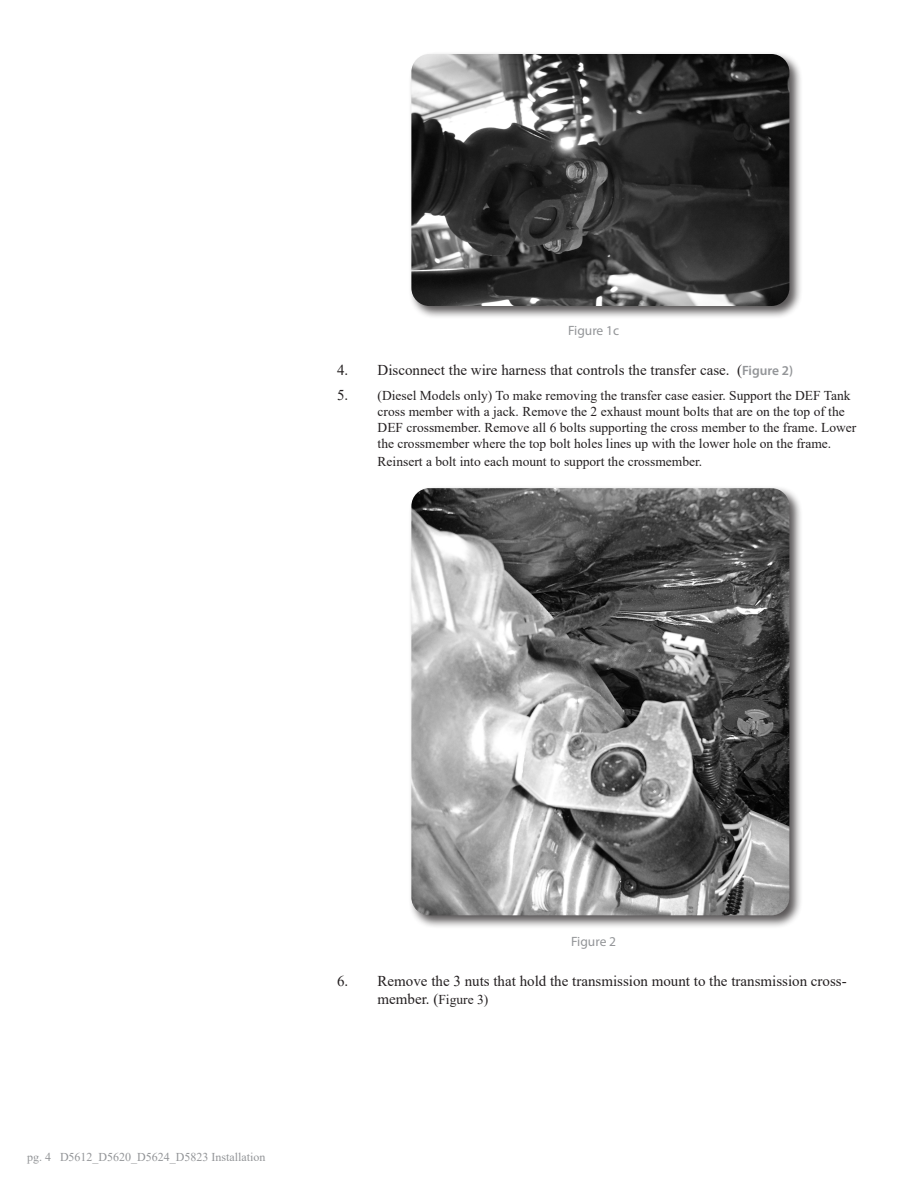
<style>
.page{position:relative;width:918px;height:1188px;background:#fff}
.page>*{position:absolute;margin:0;border:0;box-sizing:border-box;transform-origin:0 0}
.t1{font:15px/18px "Times New Roman";color:#231f20}
.t2{font:13.5px/16.2px "Times New Roman";color:#231f20}
.t3{font:13.5px "Myriad Pro";color:#939598}
.t4{font:12px "Times New Roman";color:#939598}
.s1{font-family:"Myriad Pro";font-weight:600;font-size:13.5px;color:#939598}
.s2{font-size:15px}
.s3{font-size:13.5px}
</style>
<div class="page">
<div style="left:409px;top:51px;width:394px;height:269px;background:#231f20;opacity:.75"></div>
<img style="left:411px;top:54px;width:378px;height:252px">
<div style="left:409px;top:485px;width:394px;height:444px;background:#231f20;opacity:.75"></div>
<img style="left:411px;top:488px;width:378px;height:427px">
<p class="t3" style="left:568px;top:322px;width:53px">Figure 1c</p>
<p class="t1" style="left:337px;top:360px;width:458px">4. Disconnect the wire harness that controls the transfer case. (<span class="s1">Figure 2)</span></p>
<p class="t2" style="left:378px;top:387px;width:480px;text-indent:-40px"><span class="s2">5.</span> (Diesel Models only) To make removing the transfer case easier. Support the DEF Tank cross member with a jack. Remove the 2 exhaust mount bolts that are on the top of the DEF crossmember. Remove all 6 bolts supporting the cross member to the frame. Lower the crossmember where the top bolt holes lines up with the lower hole on the frame.</p>
<p class="t2" style="left:378px;top:453px;width:326px">Reinsert a bolt into each mount to support the crossmember.</p>
<p class="t4" style="left:27px;top:1149px;width:240px">pg. 4 D5612_D5620_D5624_D5823 Installation</p>
<p class="t3" style="left:571px;top:933px;width:47px">Figure 2</p>
<p class="t1" style="left:378px;top:971px;width:471px;text-indent:-40px">6. Remove the 3 nuts that hold the transmission mount to the transmission cross&shy;member. (<span class="s3">Figure 3)</span></p>
</div>
